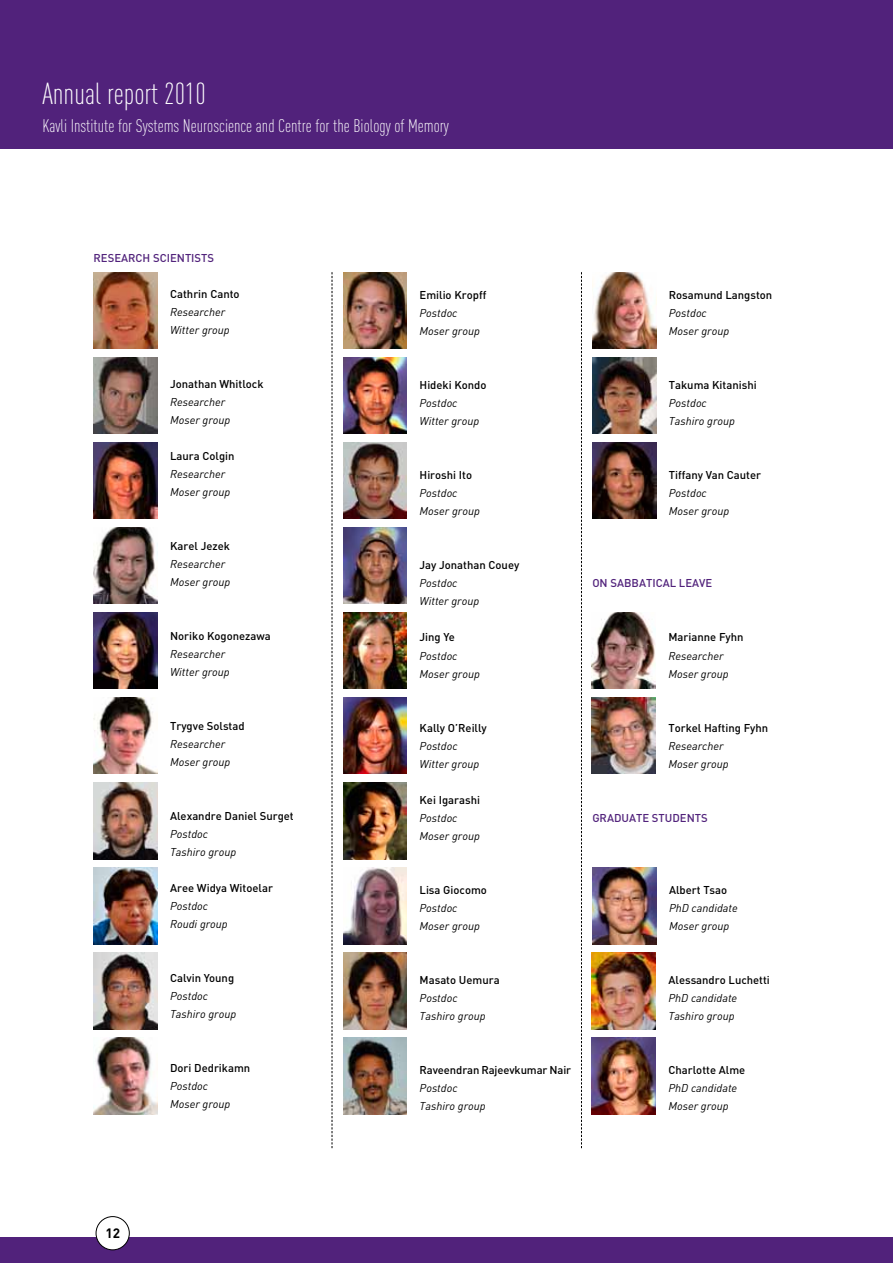
<style>
.page{position:relative;width:893px;height:1263px;background:#fff}
.page>*{position:absolute;margin:0;border:0;box-sizing:border-box;transform-origin:0 0}
.t1{font:300 30px "DIN Cond";color:#fff}
.t2{font:300 18px "DIN Cond";color:#fff}
.t3{font:700 13.5px "DIN";color:#000}
.t4{font:italic 11.25px/18px "DIN";color:#000}
.t5{font:500 11.25px "DIN";color:#000}
.t6{font:500 11.25px "DIN";letter-spacing:.11em;color:#51227b}
</style>
<div class="page">
<div style="left:0;top:1237px;width:893px;height:26px;background:#51227b"></div>
<div style="left:0;top:0;width:893px;height:149px;background:#51227b"></div>
<div style="left:96px;top:1216px;width:33px;height:34px;background:#fff;border-radius:50%"></div>
<div style="left:96px;top:1216px;width:34px;height:34px;border:1px solid #000;border-radius:50%"></div>
<svg style="left:332px;top:272px;width:1px;height:876px"></svg>
<svg style="left:581px;top:272px;width:1px;height:876px"></svg>
<img style="left:94px;top:527px;width:63px;height:77px">
<img style="left:94px;top:612px;width:63px;height:77px">
<img style="left:592px;top:697px;width:64px;height:77px">
<img style="left:343px;top:782px;width:63px;height:77px">
<img style="left:94px;top:697px;width:63px;height:77px">
<img style="left:94px;top:782px;width:63px;height:77px">
<img style="left:343px;top:612px;width:64px;height:77px">
<img style="left:94px;top:272px;width:63px;height:77px">
<img style="left:592px;top:612px;width:64px;height:77px">
<img style="left:94px;top:952px;width:63px;height:77px">
<img style="left:592px;top:357px;width:64px;height:77px">
<img style="left:343px;top:867px;width:64px;height:77px">
<img style="left:343px;top:527px;width:64px;height:77px">
<img style="left:592px;top:272px;width:64px;height:77px">
<img style="left:343px;top:697px;width:64px;height:77px">
<img style="left:343px;top:952px;width:64px;height:77px">
<img style="left:592px;top:442px;width:64px;height:77px">
<img style="left:94px;top:357px;width:63px;height:77px">
<img style="left:94px;top:442px;width:63px;height:77px">
<img style="left:343px;top:442px;width:64px;height:77px">
<img style="left:343px;top:1037px;width:64px;height:77px">
<img style="left:343px;top:357px;width:64px;height:77px">
<img style="left:592px;top:952px;width:64px;height:77px">
<img style="left:94px;top:1037px;width:63px;height:77px">
<img style="left:592px;top:1037px;width:64px;height:77px">
<img style="left:343px;top:272px;width:64px;height:77px">
<img style="left:94px;top:867px;width:63px;height:77px">
<img style="left:592px;top:867px;width:64px;height:77px">
<h1 class="t1" style="left:43px;top:77px;width:165px">Annual report 2010</h1>
<h2 class="t2" style="left:43px;top:116px;width:408px">Kavli Institute for Systems Neuroscience and Centre for the Biology of Memory</h2>
<p class="t6" style="left:94px;top:251px;width:80px">Research scienti</p>
<p class="t6" style="left:195px;top:251px;width:21px">sts</p>
<p class="t5" style="left:170px;top:287px;width:71px">Cathrin Canto</p>
<p class="t4" style="left:170px;top:303px;width:61px">Researcher<br>Witter group</p>
<p class="t5" style="left:170px;top:377px;width:95px">Jonathan Whitlock</p>
<p class="t4" style="left:170px;top:393px;width:62px">Researcher<br>Moser group</p>
<p class="t5" style="left:170px;top:449px;width:66px">Laura Colgin</p>
<p class="t4" style="left:170px;top:465px;width:62px">Researcher<br>Moser group</p>
<p class="t5" style="left:170px;top:539px;width:61px">Karel Jezek</p>
<p class="t4" style="left:170px;top:555px;width:62px">Researcher<br>Moser group</p>
<p class="t5" style="left:170px;top:629px;width:102px">Noriko Kogonezawa</p>
<p class="t4" style="left:170px;top:645px;width:61px">Researcher<br>Witter group</p>
<p class="t5" style="left:170px;top:719px;width:76px">Trygve Solstad</p>
<p class="t4" style="left:170px;top:735px;width:62px">Researcher<br>Moser group</p>
<p class="t5" style="left:170px;top:809px;width:125px">Alexandre Daniel Surget</p>
<p class="t4" style="left:170px;top:825px;width:68px">Postdoc<br>Tashiro group</p>
<p class="t5" style="left:170px;top:881px;width:104px">Aree Widya Witoelar</p>
<p class="t4" style="left:170px;top:897px;width:59px">Postdoc<br>Roudi group</p>
<p class="t5" style="left:170px;top:971px;width:66px">Calvin Young</p>
<p class="t4" style="left:170px;top:987px;width:68px">Postdoc<br>Tashiro group</p>
<p class="t3" style="left:105px;top:1224px;width:16px">12</p>
<p class="t5" style="left:170px;top:1061px;width:82px">Dori Dedrikamn</p>
<p class="t4" style="left:170px;top:1077px;width:62px">Postdoc<br>Moser group</p>
<p class="t5" style="left:420px;top:288px;width:68px">Emilio Kropff</p>
<p class="t4" style="left:420px;top:304px;width:62px">Postdoc<br>Moser group</p>
<p class="t5" style="left:420px;top:378px;width:68px">Hideki Kondo</p>
<p class="t4" style="left:420px;top:394px;width:61px">Postdoc<br>Witter group</p>
<p class="t5" style="left:420px;top:468px;width:54px">Hiroshi Ito</p>
<p class="t4" style="left:420px;top:484px;width:62px">Postdoc<br>Moser group</p>
<p class="t5" style="left:420px;top:558px;width:101px">Jay Jonathan Couey</p>
<p class="t4" style="left:420px;top:574px;width:61px">Postdoc<br>Witter group</p>
<p class="t5" style="left:420px;top:630px;width:37px">Jing Ye</p>
<p class="t4" style="left:420px;top:646px;width:62px">Postdoc<br>Moser group</p>
<p class="t5" style="left:420px;top:720px;width:69px">Kally O’Reilly</p>
<p class="t4" style="left:420px;top:736px;width:61px">Postdoc<br>Witter group</p>
<p class="t5" style="left:420px;top:792px;width:62px">Kei Igarashi</p>
<p class="t4" style="left:420px;top:808px;width:62px">Postdoc<br>Moser group</p>
<p class="t5" style="left:420px;top:882px;width:69px">Lisa Giocomo</p>
<p class="t4" style="left:420px;top:898px;width:62px">Postdoc<br>Moser group</p>
<p class="t5" style="left:420px;top:972px;width:82px">Masato Uemura</p>
<p class="t4" style="left:420px;top:988px;width:68px">Postdoc<br>Tashiro group</p>
<p class="t5" style="left:420px;top:1062px;width:153px">Raveendran Rajeevkumar Nair</p>
<p class="t4" style="left:420px;top:1078px;width:68px">Postdoc<br>Tashiro group</p>
<p class="t5" style="left:669px;top:288px;width:105px">Rosamund Langston</p>
<p class="t4" style="left:669px;top:304px;width:62px">Postdoc<br>Moser group</p>
<p class="t5" style="left:669px;top:378px;width:89px">Takuma Kitanishi</p>
<p class="t4" style="left:669px;top:394px;width:68px">Postdoc<br>Tashiro group</p>
<p class="t5" style="left:669px;top:468px;width:94px">Tiffany Van Cauter</p>
<p class="t4" style="left:669px;top:484px;width:62px">Postdoc<br>Moser group</p>
<p class="t6" style="left:592px;top:576px;width:32px">on sabbati</p>
<p class="t6" style="left:656px;top:576px;width:56px">cal leave</p>
<p class="t5" style="left:668px;top:630px;width:77px">Marianne Fyhn</p>
<p class="t4" style="left:668px;top:646px;width:62px">Researcher<br>Moser group</p>
<p class="t5" style="left:668px;top:720px;width:101px">Torkel Hafting Fyhn</p>
<p class="t4" style="left:668px;top:736px;width:62px">Researcher<br>Moser group</p>
<p class="t6" style="left:592px;top:810px;width:45px">graduate</p>
<p class="t6" style="left:652px;top:810px;width:29px">student</p>
<p class="t6" style="left:701px;top:810px;width:8px">s</p>
<p class="t5" style="left:669px;top:882px;width:60px">Albert Tsao</p>
<p class="t4" style="left:669px;top:898px;width:70px">PhD candidate<br>Moser group</p>
<p class="t5" style="left:668px;top:972px;width:103px">Alessandro Luchetti</p>
<p class="t4" style="left:668px;top:988px;width:70px">PhD candidate<br>Tashiro group</p>
<p class="t5" style="left:668px;top:1062px;width:78px">Charlotte Alme</p>
<p class="t4" style="left:668px;top:1078px;width:70px">PhD candidate<br>Moser group</p>
</div>
